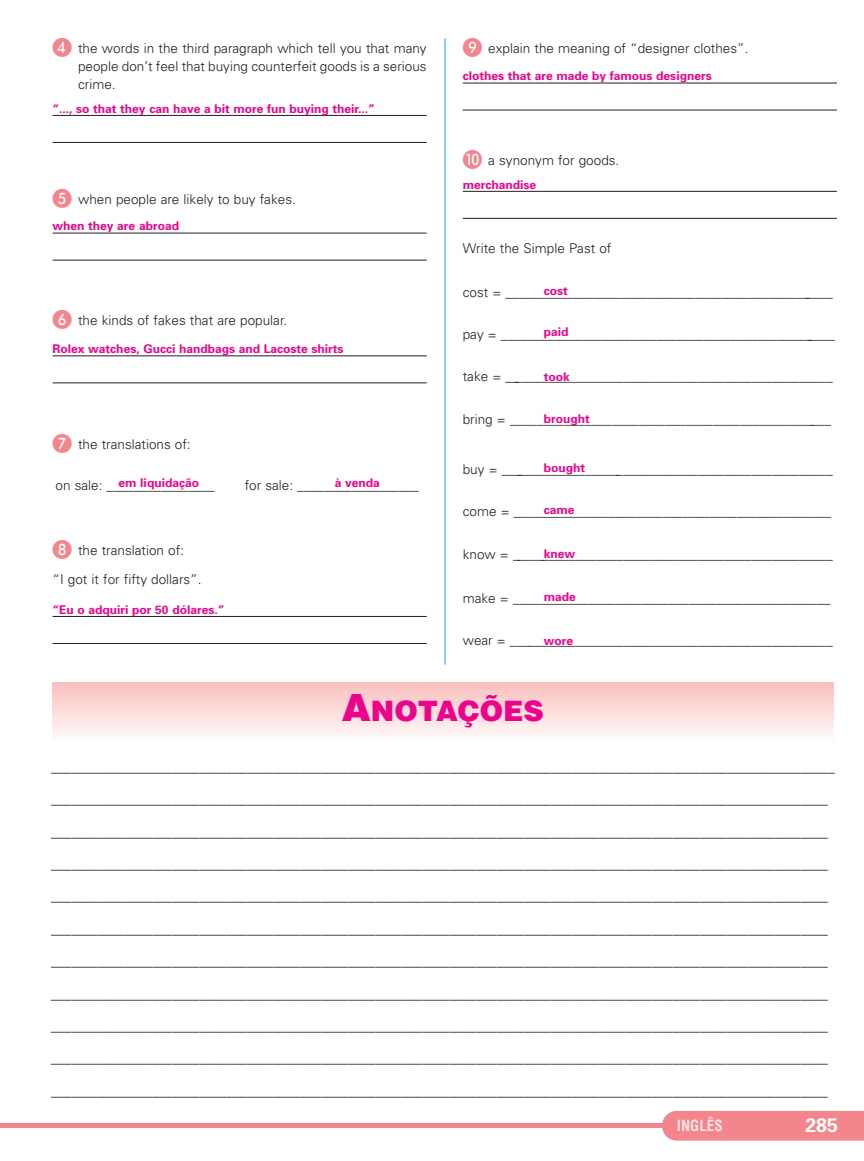
<style>
.page{position:relative;width:864px;height:1161px;background:#fff}
.page>*{position:absolute;margin:0;border:0;box-sizing:border-box;transform-origin:0 0}
.t1{font:900 28.2px "Helvetica";color:#ed028c}
.t2{font:700 19.5px "Univers";color:#fff}
.t3{font:700 condensed 15px "Helvetica";color:#fde3e2}
.t4{font:300 13.5px "Helvetica";color:#231f20}
.t5{font:300 13.5px/18px "Univers";color:#231f20;text-align:justify}
.t6{font:700 12px "Univers";color:#ed028c}
.s1{font-family:"European Pi One";font-weight:400;font-size:19.5px;color:#f3858d}
.s2{font-size:37.5px}
</style>
<div class="page">
<hr style="left:0;top:1123px;width:863px;height:4px;background:#f3858d">
<div style="left:661px;top:1111px;width:202px;height:29px;background:#f3858d"></div>
<hr style="left:53px;top:115px;width:373px;height:1px;background:#231f20">
<hr style="left:53px;top:142px;width:373px;height:1px;background:#231f20">
<hr style="left:53px;top:233px;width:373px;height:1px;background:#231f20">
<hr style="left:53px;top:260px;width:373px;height:1px;background:#231f20">
<hr style="left:53px;top:355px;width:373px;height:1px;background:#231f20">
<hr style="left:53px;top:383px;width:373px;height:1px;background:#231f20">
<hr style="left:53px;top:616px;width:373px;height:1px;background:#231f20">
<hr style="left:53px;top:643px;width:373px;height:1px;background:#231f20">
<hr style="left:462px;top:83px;width:374px;height:1px;background:#231f20">
<hr style="left:462px;top:110px;width:374px;height:1px;background:#231f20">
<hr style="left:462px;top:191px;width:374px;height:1px;background:#231f20">
<hr style="left:462px;top:218px;width:374px;height:1px;background:#231f20">
<hr style="left:444px;top:38px;width:1px;height:627px;background:#00aeef">
<div style="left:53px;top:682px;width:779px;height:59px;background:linear-gradient(to bottom,#f9bfbe,#fefbfa)"></div>
<p class="t5" style="left:78px;top:41px;width:350px;text-indent:-26px"><span class="s1">D</span> the words in the third paragraph which tell you that many people don’t feel that buying counterfeit goods is a serious crime.</p>
<p class="t6" style="left:53px;top:104px;width:324px">“..., so that they can have a bit more fun buying their...”</p>
<p class="t5" style="left:53px;top:191px;width:245px"><span class="s1">E</span> when people are likely to buy fakes.</p>
<p class="t6" style="left:53px;top:222px;width:128px">when they are abroad</p>
<p class="t5" style="left:53px;top:312px;width:236px"><span class="s1">F</span> the kinds of fakes that are popular.</p>
<p class="t6" style="left:53px;top:345px;width:292px">Rolex watches, Gucci handbags and Lacoste shirts</p>
<p class="t5" style="left:53px;top:437px;width:140px"><span class="s1">G</span> the translations of:</p>
<p class="t6" style="left:119px;top:478px;width:82px">em liquidação</p>
<p class="t6" style="left:335px;top:478px;width:47px">à venda</p>
<p class="t5" style="left:56px;top:477px;width:161px">on sale: ________________</p>
<p class="t5" style="left:245px;top:477px;width:176px">for sale: __________________</p>
<p class="t5" style="left:53px;top:537px;width:150px;line-height:28.5px"><span class="s1">H</span> the translation of:<br>“I got it for fifty dollars”.</p>
<p class="t6" style="left:53px;top:605px;width:173px">“Eu o adquiri por 50 dólares.”</p>
<p class="t5" style="left:462px;top:41px;width:287px"><span class="s1">I</span> explain the meaning of “designer clothes”.</p>
<p class="t6" style="left:462px;top:72px;width:250px">clothes that are made by famous designers</p>
<p class="t5" style="left:462px;top:153px;width:158px"><span class="s1">J</span> a synonym for goods.</p>
<p class="t6" style="left:462px;top:180px;width:75px">merchandise</p>
<p class="t5" style="left:462px;top:241px;width:150px">Write the Simple Past of</p>
<p class="t5" style="left:462px;top:284px;width:348px">cost = _____________________________________________</p>
<p class="t6" style="left:543px;top:287px;width:25px">cost</p>
<p class="t5" style="left:805px;top:284px;width:28px">____</p>
<p class="t5" style="left:462px;top:326px;width:350px">pay = ______________________________________________</p>
<p class="t6" style="left:543px;top:327px;width:26px">paid</p>
<p class="t5" style="left:807px;top:326px;width:28px">____</p>
<p class="t5" style="left:462px;top:368px;width:371px">take = _________________________________________________</p>
<p class="t6" style="left:543px;top:372px;width:27px">took</p>
<p class="t5" style="left:462px;top:412px;width:370px">bring = ________________________________________________</p>
<p class="t6" style="left:543px;top:414px;width:47px">brought</p>
<p class="t5" style="left:462px;top:461px;width:371px">buy = __________________________________________________</p>
<p class="t6" style="left:543px;top:464px;width:43px">bought</p>
<p class="t5" style="left:462px;top:503px;width:370px">come = _______________________________________________</p>
<p class="t6" style="left:543px;top:506px;width:32px">came</p>
<p class="t5" style="left:462px;top:547px;width:371px">know = ________________________________________________</p>
<p class="t6" style="left:543px;top:549px;width:33px">knew</p>
<p class="t5" style="left:462px;top:590px;width:369px">make = _______________________________________________</p>
<p class="t6" style="left:543px;top:593px;width:33px">made</p>
<p class="t5" style="left:462px;top:632px;width:371px">wear = ________________________________________________</p>
<p class="t6" style="left:543px;top:636px;width:31px">wore</p>
<h1 class="t1" style="left:341px;top:701px;width:204px"><span class="s2">A</span>NOTAÇÕES</h1>
<p class="t4" style="left:51px;top:762px;width:785px">____________________________________________________________________________________________________________________</p>
<p class="t4" style="left:51px;top:794px;width:778px">___________________________________________________________________________________________________________________</p>
<p class="t4" style="left:51px;top:827px;width:778px">___________________________________________________________________________________________________________________</p>
<p class="t4" style="left:51px;top:859px;width:778px">___________________________________________________________________________________________________________________</p>
<p class="t4" style="left:51px;top:891px;width:778px">___________________________________________________________________________________________________________________</p>
<p class="t4" style="left:51px;top:924px;width:778px">___________________________________________________________________________________________________________________</p>
<p class="t4" style="left:51px;top:956px;width:778px">___________________________________________________________________________________________________________________</p>
<p class="t4" style="left:51px;top:989px;width:778px">___________________________________________________________________________________________________________________</p>
<p class="t4" style="left:51px;top:1021px;width:778px">___________________________________________________________________________________________________________________</p>
<p class="t4" style="left:51px;top:1053px;width:778px">___________________________________________________________________________________________________________________</p>
<p class="t4" style="left:51px;top:1086px;width:778px">___________________________________________________________________________________________________________________</p>
<p class="t3" style="left:676px;top:1119px;width:47px">INGLÊS</p>
<h2 class="t2" style="left:805px;top:1118px;width:34px">285</h2>
</div>
